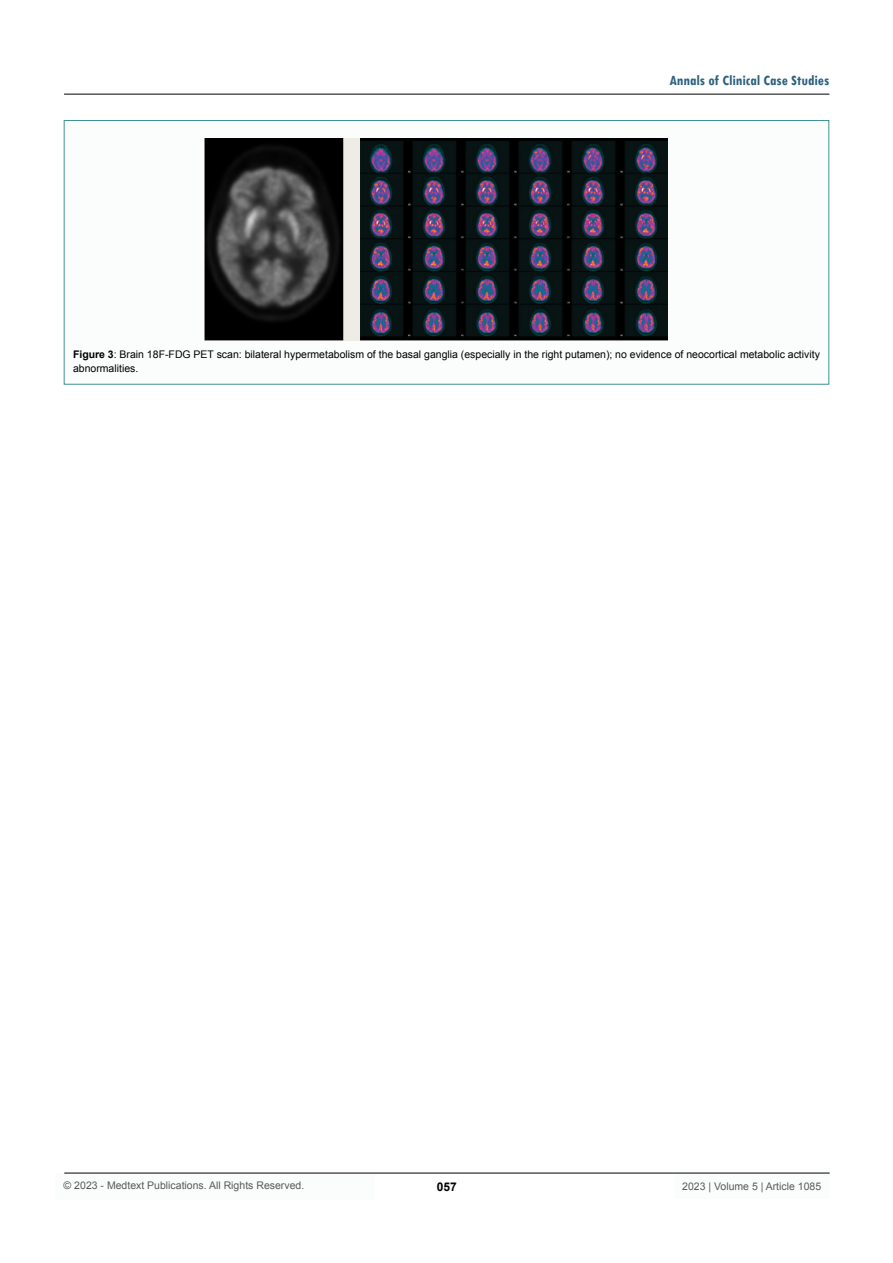
<style>
.page{position:relative;width:893px;height:1263px;background:#fff}
.page>*{position:absolute;margin:0;border:0;box-sizing:border-box;transform-origin:0 0}
.t1{font:700 condensed 15px "Tw Cen";color:#2e617e}
.t2{font:700 12px "Arial";color:#000}
.t3{font:10.5px/13.5px "Arial";color:#000}
.t4{font:10.5px "Arial";color:#58595b}
.s1{font-weight:700}
</style>
<div class="page">
<div style="left:55px;top:1173px;width:320px;height:26px;background:#fbfdfd"></div>
<hr style="left:64px;top:1173px;width:766px;height:1px;background:#000">
<hr style="left:64px;top:94px;width:765px;height:1px;background:#000">
<div style="left:674px;top:1174px;width:156px;height:25px;background:#fbfdfd"></div>
<div style="left:64px;top:121px;width:765px;height:263px;background:#fbfdfd"></div>
<div style="left:64px;top:120px;width:765px;height:265px;border:1px solid #3f9191"></div>
<img style="left:205px;top:138px;width:462px;height:202px">
<h1 class="t1" style="left:669px;top:72px;width:161px">Annals of Clinical Case Studies</h1>
<p class="t3" style="left:73px;top:348px;width:748px"><span class="s1">Figure 3</span>: Brain 18F-FDG PET scan: bilateral hypermetabolism of the basal ganglia (especially in the right putamen); no evidence of neocortical metabolic activity abnormalities.</p>
<p class="t4" style="left:64px;top:1179px;width:242px">© 2023 - Medtext Publications. All Rights Reserved.</p>
<p class="t2" style="left:437px;top:1178px;width:22px">057</p>
<p class="t4" style="left:682px;top:1180px;width:140px">2023 | Volume 5 | Article 1085</p>
</div>
